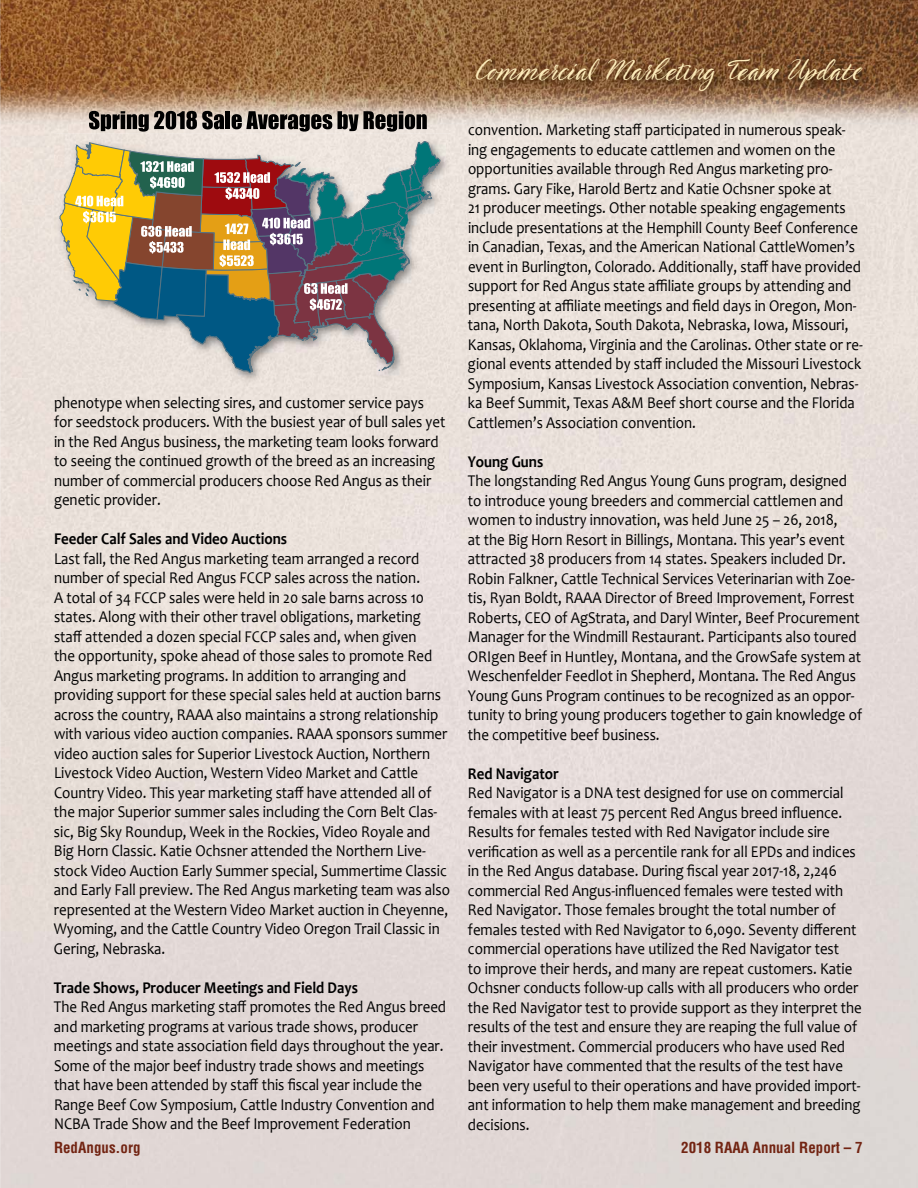
<style>
.page{position:relative;width:918px;height:1188px;background:#fff}
.page>*{position:absolute;margin:0;border:0;box-sizing:border-box;transform-origin:0 0}
.t1{font:33px "TT Berlinerins Script";color:#ffeebd}
.t2{font:16.5px/19.5px "Candara";color:#000;scale:.9 1}
.t3{font:700 16.5px "Candara";color:#000;scale:.9 1}
.t4{font:700 condensed 15px "Helvetica";color:#722412}
</style>
<div class="page">
<img style="left:0;top:0;width:918px;height:1188px">
<div style="left:54px;top:134px;width:396px;height:253px;background:#ebe2db"></div>
<svg style="left:59px;top:111px;width:382px;height:262px;background:#9f9a88"></svg>
<img style="left:473px;top:54px;width:401px;height:49px">
<p class="t2" style="left:54px;top:393px;width:436px">phenotype when selecting sires, and customer service pays for seedstock producers. With the busiest year of bull sales yet in the Red Angus business, the marketing team looks forward to seeing the continued growth of the breed as an increasing number of commercial producers choose Red Angus as their genetic provider.</p>
<p class="t3" style="left:54px;top:529px;width:261px">Feeder Calf Sales and Video Auctions</p>
<p class="t2" style="left:54px;top:549px;width:442px">Last fall, the Red Angus marketing team arranged a record number of special Red Angus FCCP sales across the nation.<br>A total of 34 FCCP sales were held in 20 sale barns across 10 states. Along with their other travel obligations, marketing staff attended a dozen special FCCP sales and, when given<br>the opportunity, spoke ahead of those sales to promote Red Angus marketing programs. In addition to arranging and providing support for these special sales held at auction barns across the country, RAAA also maintains a strong relationship with various video auction companies. RAAA sponsors summer video auction sales for Superior Livestock Auction, Northern Livestock Video Auction, Western Video Market and Cattle Country Video. This year marketing staff have attended all of the major Superior summer sales including the Corn Belt Clas&shy;sic, Big Sky Roundup, Week in the Rockies, Video Royale and Big Horn Classic. Katie Ochsner attended the Northern Live&shy;stock Video Auction Early Summer special, Summertime Classic and Early Fall preview. The Red Angus marketing team was also represented at the Western Video Market auction in Cheyenne, Wyoming, and the Cattle Country Video Oregon Trail Classic in Gering, Nebraska.</p>
<p class="t3" style="left:54px;top:977px;width:339px">Trade Shows, Producer Meetings and Field Days</p>
<p class="t2" style="left:54px;top:997px;width:437px">The Red Angus marketing staff promotes the Red Angus breed and marketing programs at various trade shows, producer meetings and state association field days throughout the year.<br>Some of the major beef industry trade shows and meetings that have been attended by staff this fiscal year include the Range Beef Cow Symposium, Cattle Industry Convention and NCBA Trade Show and the Beef Improvement Federation</p>
<h1 class="t1" style="left:476px;top:50px;width:388px">Commercial Marketing Team Update</h1>
<p class="t2" style="left:468px;top:120px;width:440px">convention. Marketing staff participated in numerous speak&shy;ing engagements to educate cattlemen and women on the opportunities available through Red Angus marketing pro&shy;grams. Gary Fike, Harold Bertz and Katie Ochsner spoke at<br>21 producer meetings. Other notable speaking engagements include presentations at the Hemphill County Beef Conference in Canadian, Texas, and the American National CattleWomen’s event in Burlington, Colorado. Additionally, staff have provided support for Red Angus state affiliate groups by attending and presenting at affiliate meetings and field days in Oregon, Mon&shy;tana, North Dakota, South Dakota, Nebraska, Iowa, Missouri, Kansas, Oklahoma, Virginia and the Carolinas. Other state or re&shy;gional events attended by staff included the Missouri Livestock Symposium, Kansas Livestock Association convention, Nebras&shy;ka Beef Summit, Texas A&amp;M Beef short course and the Florida Cattlemen’s Association convention.</p>
<p class="t3" style="left:468px;top:451px;width:85px">Young Guns</p>
<p class="t2" style="left:468px;top:471px;width:439px">The longstanding Red Angus Young Guns program, designed to introduce young breeders and commercial cattlemen and women to industry innovation, was held June 25 – 26, 2018,<br>at the Big Horn Resort in Billings, Montana. This year’s event attracted 38 producers from 14 states. Speakers included Dr.<br>Robin Falkner, Cattle Technical Services Veterinarian with Zoe&shy;tis, Ryan Boldt, RAAA Director of Breed Improvement, Forrest Roberts, CEO of AgStrata, and Daryl Winter, Beef Procurement Manager for the Windmill Restaurant. Participants also toured ORIgen Beef in Huntley, Montana, and the GrowSafe system at Weschenfelder Feedlot in Shepherd, Montana. The Red Angus Young Guns Program continues to be recognized as an oppor&shy;tunity to bring young producers together to gain knowledge of the competitive beef business.</p>
<p class="t3" style="left:468px;top:763px;width:102px">Red Navigator</p>
<p class="t2" style="left:468px;top:783px;width:439px">Red Navigator is a DNA test designed for use on commercial females with at least 75 percent Red Angus breed influence.<br>Results for females tested with Red Navigator include sire verification as well as a percentile rank for all EPDs and indices in the Red Angus database. During fiscal year 2017-18, 2,246 commercial Red Angus-influenced females were tested with Red Navigator. Those females brought the total number of females tested with Red Navigator to 6,090. Seventy different commercial operations have utilized the Red Navigator test<br>to improve their herds, and many are repeat customers. Katie Ochsner conducts follow-up calls with all producers who order the Red Navigator test to provide support as they interpret the results of the test and ensure they are reaping the full value of their investment. Commercial producers who have used Red Navigator have commented that the results of the test have been very useful to their operations and have provided import&shy;ant information to help them make management and breeding decisions.</p>
<p class="t4" style="left:54px;top:1140px;width:88px">RedAngus.org</p>
<p class="t4" style="left:681px;top:1140px;width:183px">2018 RAAA Annual Report – 7</p>
</div>
